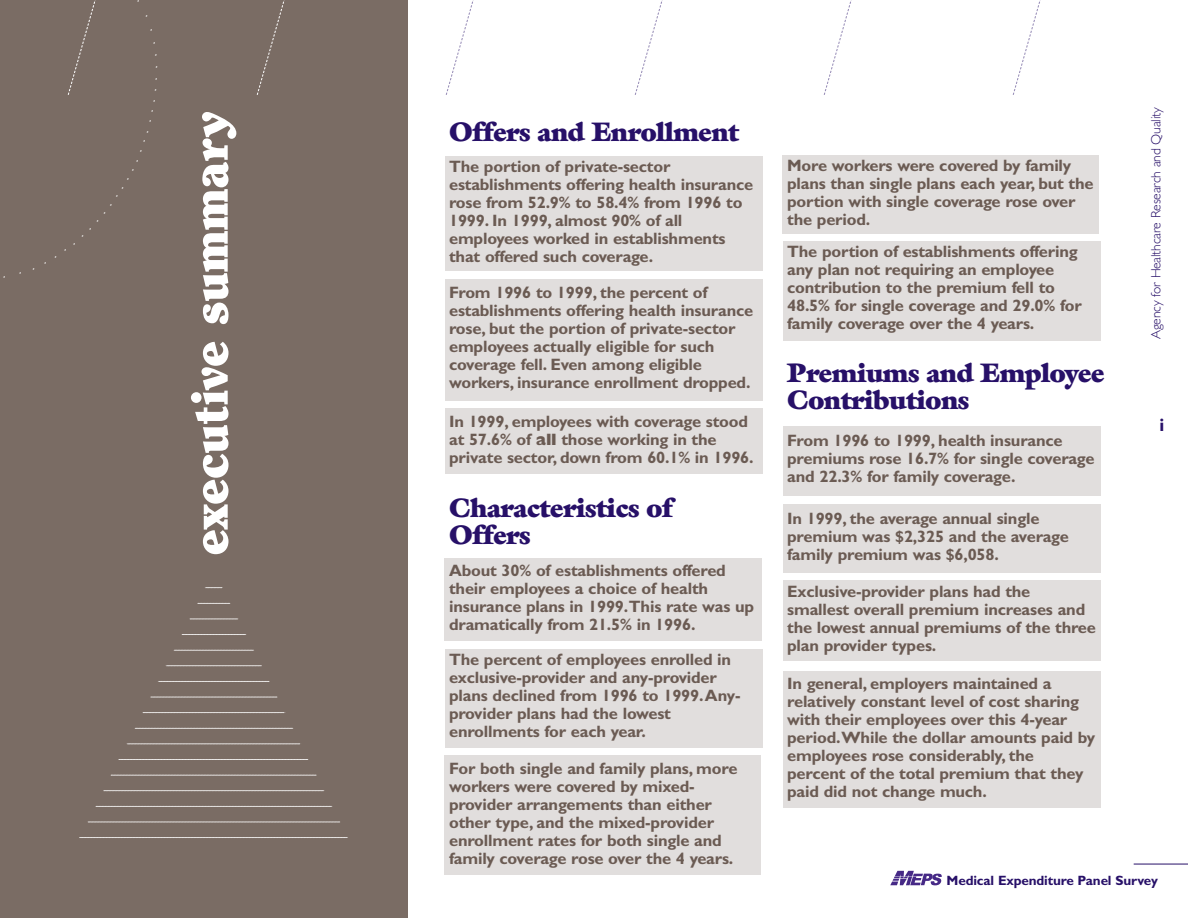
<style>
.page{position:relative;width:1188px;height:918px;background:#fff}
.page>*{position:absolute;margin:0;border:0;box-sizing:border-box;transform-origin:0 0}
.t1{font:54px "Clearface Black DTC";letter-spacing:-.01em;color:#fff}
.t2{font:900 27px/27.2px "Galliard";letter-spacing:-.025em;color:#271068}
.t3{font:700 18px "Gill Sans";color:#271068}
.t4{font:700 16.5px/18px "Gill Sans";letter-spacing:-.01em;color:#6b5b53}
.t5{font:300 13.5px "Gill Sans";letter-spacing:-.01em;color:#271068}
.t6{font:700 13.5px "Gill Sans";letter-spacing:-.01em;color:#271068}
.s1{font-weight:800}
</style>
<div class="page">
<hr style="left:1134px;top:864px;width:54px;height:1px;background:#271068">
<div style="left:0;top:0;width:408px;height:918px;background:#7a6c64"></div>
<svg style="left:67px;top:0;width:29px;height:95px"></svg>
<svg style="left:256px;top:0;width:29px;height:95px"></svg>
<svg style="left:445px;top:0;width:29px;height:95px"></svg>
<svg style="left:634px;top:0;width:29px;height:95px"></svg>
<svg style="left:823px;top:0;width:29px;height:95px"></svg>
<svg style="left:1012px;top:0;width:29px;height:95px"></svg>
<svg style="left:205px;top:587px;width:18px;height:2px"></svg>
<svg style="left:197px;top:603px;width:34px;height:1px"></svg>
<svg style="left:189px;top:619px;width:49px;height:1px"></svg>
<svg style="left:181px;top:634px;width:66px;height:1px"></svg>
<svg style="left:173px;top:650px;width:81px;height:1px"></svg>
<svg style="left:166px;top:666px;width:96px;height:1px"></svg>
<svg style="left:158px;top:681px;width:112px;height:1px"></svg>
<svg style="left:150px;top:697px;width:128px;height:1px"></svg>
<svg style="left:142px;top:712px;width:144px;height:1px"></svg>
<svg style="left:134px;top:728px;width:160px;height:1px"></svg>
<svg style="left:127px;top:744px;width:173px;height:1px"></svg>
<svg style="left:119px;top:759px;width:190px;height:1px"></svg>
<svg style="left:111px;top:775px;width:206px;height:1px"></svg>
<svg style="left:103px;top:790px;width:222px;height:2px"></svg>
<svg style="left:95px;top:806px;width:238px;height:1px"></svg>
<svg style="left:88px;top:822px;width:252px;height:1px"></svg>
<svg style="left:80px;top:837px;width:268px;height:1px"></svg>
<svg style="left:890px;top:871px;width:52px;height:14px"></svg>
<div style="left:445px;top:279px;width:318px;height:121px;background:#e1dedd"></div>
<div style="left:445px;top:156px;width:318px;height:115px;background:#e1dedd"></div>
<div style="left:445px;top:558px;width:317px;height:82px;background:#e1dedd"></div>
<div style="left:445px;top:650px;width:318px;height:98px;background:#e1dedd"></div>
<div style="left:445px;top:755px;width:316px;height:119px;background:#e1dedd"></div>
<div style="left:783px;top:155px;width:316px;height:79px;background:#e1dedd"></div>
<div style="left:783px;top:426px;width:318px;height:70px;background:#e1dedd"></div>
<div style="left:445px;top:409px;width:318px;height:65px;background:#e1dedd"></div>
<div style="left:783px;top:241px;width:318px;height:99px;background:#e1dedd"></div>
<div style="left:783px;top:504px;width:318px;height:68px;background:#e1dedd"></div>
<div style="left:783px;top:580px;width:318px;height:81px;background:#e1dedd"></div>
<div style="left:783px;top:671px;width:318px;height:137px;background:#e1dedd"></div>
<h1 class="t1" style="left:189px;top:556px;width:446px;rotate:-90deg">executive summary</h1>
<h2 class="t2" style="left:449px;top:121px;width:292px">Offers and Enrollment</h2>
<p class="t4" style="left:449px;top:160px;width:306px">The portion of private-sector establishments offering health insurance rose from 52.9% to 58.4% from 1996 to 1999. In 1999, almost 90% of all employees worked in establishments that offered such coverage.</p>
<p class="t4" style="left:449px;top:286px;width:306px">From 1996 to 1999, the percent of establishments offering health insurance rose, but the portion of private-sector employees actually eligible for such coverage fell. Even among eligible workers, insurance enrollment dropped.</p>
<p class="t4" style="left:449px;top:414px;width:306px">In 1999, employees with coverage stood at 57.6% of <span class="s1">all</span> those working in the private sector, down from 60.1% in 1996.</p>
<h2 class="t2" style="left:449px;top:498px;width:226px">Characteristics of<br>Offers</h2>
<p class="t4" style="left:449px;top:563px;width:307px">About 30% of establishments offered their employees a choice of health insurance plans in 1999.This rate was up dramatically from 21.5% in 1996.</p>
<p class="t4" style="left:449px;top:653px;width:293px">The percent of employees enrolled in exclusive-provider and any-provider plans declined from 1996 to 1999.Any&shy;provider plans had the lowest enrollments for each year.</p>
<p class="t4" style="left:449px;top:761px;width:290px">For both single and family plans, more workers were covered by mixed&shy;provider arrangements than either other type, and the mixed-provider enrollment rates for both single and family coverage rose over the 4 years.</p>
<p class="t4" style="left:787px;top:159px;width:308px">More workers were covered by family plans than single plans each year, but the portion with single coverage rose over the period.</p>
<p class="t4" style="left:787px;top:244px;width:296px">The portion of establishments offering any plan not requiring an employee contribution to the premium fell to 48.5% for single coverage and 29.0% for family coverage over the 4 years.</p>
<h2 class="t2" style="left:787px;top:363px;width:319px">Premiums and Employee<br>Contributions</h2>
<p class="t4" style="left:787px;top:434px;width:309px">From 1996 to 1999, health insurance premiums rose 16.7% for single coverage and 22.3% for family coverage.</p>
<p class="t4" style="left:787px;top:511px;width:283px">In 1999, the average annual single premium was $2,325 and the average family premium was $6,058.</p>
<p class="t4" style="left:787px;top:585px;width:310px">Exclusive-provider plans had the smallest overall premium increases and the lowest annual premiums of the three plan provider types.</p>
<p class="t4" style="left:787px;top:676px;width:310px">In general, employers maintained a relatively constant level of cost sharing with their employees over this 4-year period.While the dollar amounts paid by employees rose considerably, the percent of the total premium that they paid did not change much.</p>
<p class="t5" style="left:1151px;top:339px;width:234px;rotate:-90deg">Agency for Healthcare Research and Quality</p>
<p class="t3" style="left:1160px;top:419px;width:6px">i</p>
<p class="t6" style="left:947px;top:876px;width:213px">Medical Expenditure Panel Survey</p>
</div>
